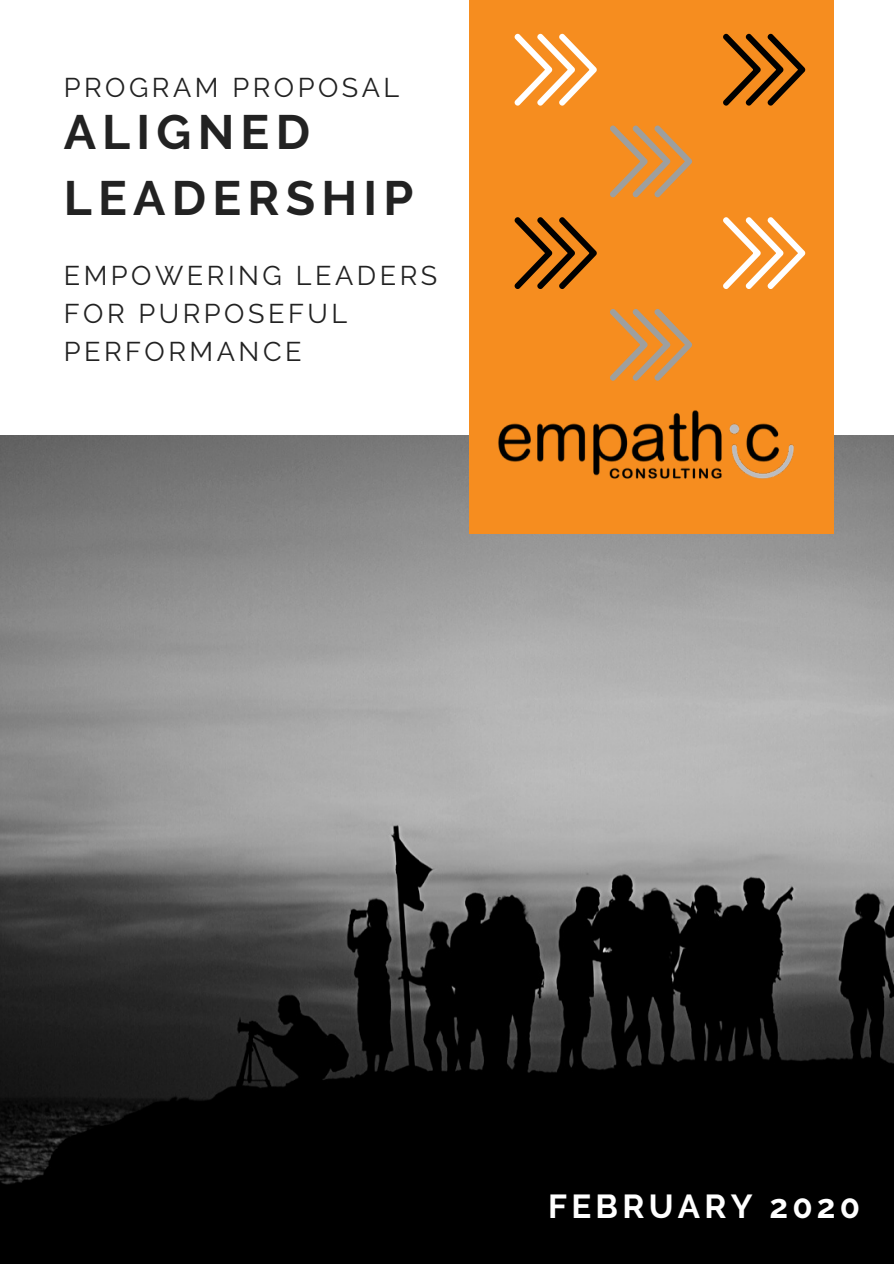
<style>
.page{position:relative;width:894px;height:1264px;background:#fff}
.page>*{position:absolute;margin:0;border:0;box-sizing:border-box;transform-origin:0 0}
.t1{font:700 48px/66.2px "Raleway";letter-spacing:.13em;color:#222}
.t2{font:700 33.15px "Raleway";letter-spacing:.13em;color:#fff}
.t3{font:27px/37.7px "Raleway";letter-spacing:.13em;color:#222}
</style>
<div class="page">
<img style="left:0;top:435px;width:893px;height:828px">
<div style="left:469px;top:0;width:364px;height:534px;background:#f68d1f"></div>
<img style="left:498px;top:410px;width:296px;height:69px">
<svg style="left:514px;top:34px;width:83px;height:72px"></svg>
<svg style="left:514px;top:217px;width:83px;height:72px"></svg>
<svg style="left:610px;top:125px;width:82px;height:73px"></svg>
<svg style="left:610px;top:309px;width:82px;height:72px"></svg>
<svg style="left:723px;top:34px;width:82px;height:72px"></svg>
<svg style="left:723px;top:217px;width:82px;height:72px"></svg>
<p class="t3" style="left:64px;top:69px;width:337px">PROGRAM PROPOSAL</p>
<h1 class="t1" style="left:64px;top:99px;width:351px">ALIGNED<br>LEADERSHIP</h1>
<p class="t3" style="left:64px;top:257px;width:375px">EMPOWERING LEADERS<br>FOR PURPOSEFUL<br>PERFORMANCE</p>
<p class="t2" style="left:548px;top:1186px;width:314px">FEBRUARY 2020</p>
</div>
